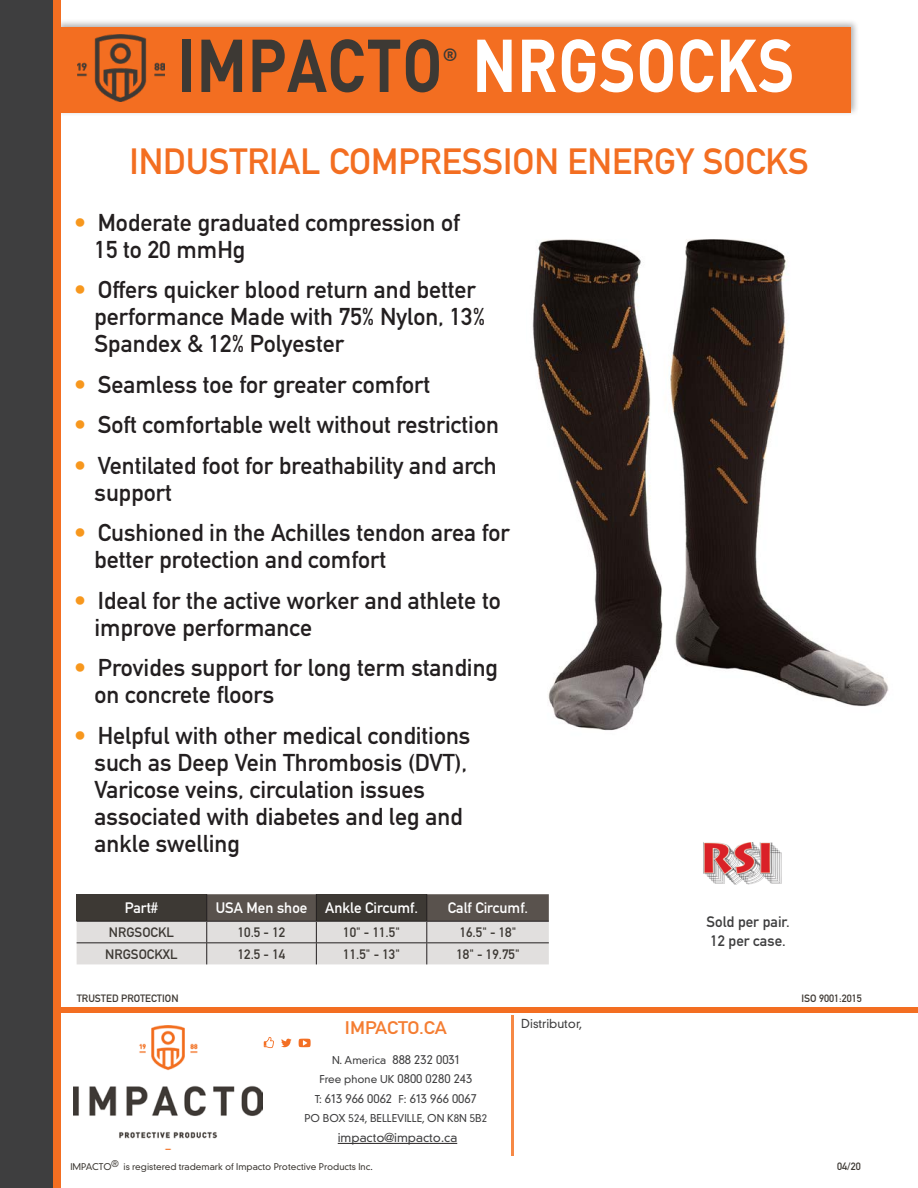
<style>
.page{position:relative;width:918px;height:1188px;background:#fff}
.page>*{position:absolute;margin:0;border:0;box-sizing:border-box;transform-origin:0 0}
.t1{font:700 73.5px "DI Nbek";color:#fff;scale:.86 1}
.t2{font:36px "DIN Mittelschrift Std";color:#f36e21}
.t3{font:24px/27px "DIN Mittelschrift Std";color:#231f20}
.t4{font:18px "DIN Mittelschrift Std";color:#f47d32;scale:1.1 1}
.t5{font:700 17.55px "DI Nbek";color:#3d3934}
.t6{font:15px "DIN Mittelschrift Std";color:#fff}
.t7{font:15px/19.5px "DIN Mittelschrift Std";color:#3e3e3f}
.t8{font:13.5px "DIN Mittelschrift Std";color:#3d3934}
.t9{font:300 12px "DIN Neuzeit Grotesk Std";color:#3e3e3f}
.t10{font:300 10.5px "DIN Neuzeit Grotesk Std";color:#3e3e3f}
.t11{font:10.5px "DIN Mittelschrift Std";color:#3e3934}
.t12{font:10.5px "DIN Mittelschrift Std";color:#3d3934}
.t13{font:300 9px "DIN Neuzeit Grotesk Std";color:#3d3934}
.s1{color:#3d3934}
.s2{color:#f7971d}
.s3{font-size:10.5px}
.s4{font-size:12px}
.s5{color:#231f20}
</style>
<div class="page">
<div style="left:0;top:0;width:59px;height:1188px;background:#3e3e3f"></div>
<div style="left:55px;top:19px;width:804px;height:97px;background:#231f20;opacity:.35"></div>
<div style="left:58px;top:27px;width:793px;height:85px;background:#f36e21"></div>
<div style="left:53px;top:0;width:7px;height:1188px;background:#f36e21"></div>
<img style="left:532px;top:239px;width:357px;height:492px">
<svg style="left:77px;top:894px;width:472px;height:70px;background:#a29e9c"></svg>
<div style="left:705px;top:842px;width:76px;height:43px;background:#231f20;opacity:.5"></div>
<img style="left:703px;top:842px;width:79px;height:42px">
<img style="left:78px;top:35px;width:87px;height:67px">
<hr style="left:338px;top:1143px;width:119px;height:1px;background:#231f20">
<div style="left:60px;top:1007px;width:857px;height:5px;background:#f36e21"></div>
<hr style="left:512px;top:1015px;width:2px;height:140px;background:#f68945">
<img style="left:74px;top:1025px;width:189px;height:124px">
<svg style="left:264px;top:1037px;width:47px;height:11px"></svg>
<h1 class="t1" style="left:177px;top:17px;width:720px"><span class="s1">IMPACTO</span> NRGSOCKS</h1>
<p class="t5" style="left:443px;top:43px;width:16px">®</p>
<h2 class="t2" style="left:129px;top:140px;width:681px">INDUSTRIAL COMPRESSION ENERGY SOCKS</h2>
<p class="t3" style="left:95px;top:209px;width:367px;text-indent:-20px"><span class="s2">•</span> Moderate graduated compression of<br>15 to 20 mmHg</p>
<p class="t3" style="left:95px;top:277px;width:392px;text-indent:-20px"><span class="s2">•</span> Offers quicker blood return and better performance Made with 75% Nylon, 13%<br>Spandex &amp; 12% Polyester</p>
<p class="t3" style="left:74px;top:371px;width:357px"><span class="s2">•</span> Seamless toe for greater comfort</p>
<p class="t3" style="left:74px;top:412px;width:426px"><span class="s2">•</span> Soft comfortable welt without restriction</p>
<p class="t3" style="left:95px;top:452px;width:404px;text-indent:-20px"><span class="s2">•</span> Ventilated foot for breathability and arch support</p>
<p class="t3" style="left:95px;top:519px;width:417px;text-indent:-20px"><span class="s2">•</span> Cushioned in the Achilles tendon area for better protection and comfort</p>
<p class="t3" style="left:95px;top:587px;width:408px;text-indent:-20px"><span class="s2">•</span> Ideal for the active worker and athlete to improve performance</p>
<p class="t3" style="left:95px;top:654px;width:405px;text-indent:-20px"><span class="s2">•</span> Provides support for long term standing on concrete floors</p>
<p class="t3" style="left:95px;top:722px;width:377px;text-indent:-20px"><span class="s2">•</span> Helpful with other medical conditions such as Deep Vein Thrombosis (DVT),<br>Varicose veins, circulation issues associated with diabetes and leg and ankle swelling</p>
<p class="t6" style="left:125px;top:899px;width:35px">Part#</p>
<p class="t6" style="left:216px;top:899px;width:204px">USA Men shoe Ankle Circumf.</p>
<p class="t6" style="left:448px;top:899px;width:82px">Calf Circumf.</p>
<p class="t8" style="left:109px;top:924px;width:67px">NRGSOCKL</p>
<p class="t8" style="left:238px;top:924px;width:49px">10.5 - 12</p>
<p class="t8" style="left:343px;top:924px;width:58px">10" - 11.5"</p>
<p class="t8" style="left:460px;top:924px;width:58px">16.5" - 18"</p>
<p class="t8" style="left:105px;top:946px;width:74px">NRGSOCKXL</p>
<p class="t8" style="left:238px;top:946px;width:49px">12.5 - 14</p>
<p class="t8" style="left:343px;top:946px;width:58px">11.5" - 13"</p>
<p class="t8" style="left:456px;top:946px;width:65px">18" - 19.75"</p>
<p class="t7" style="left:707px;top:912px;width:85px">Sold per pair.<br>12 per case.</p>
<p class="t11" style="left:77px;top:992px;width:103px">TRUSTED PROTECTION</p>
<p class="t11" style="left:801px;top:992px;width:62px">ISO 9001:2015</p>
<p class="t4" style="left:345px;top:1017px;width:94px">IMPACTO.CA</p>
<p class="t9" style="left:332px;top:1052px;width:129px"><span class="s3">N. America</span> 888 232 0031</p>
<p class="t10" style="left:319px;top:1073px;width:154px">Free phone UK <span class="s4">0800 0280 243</span></p>
<p class="t9" style="left:315px;top:1091px;width:164px"><span class="s3">T:</span> 613 966 0062 <span class="s3">F:</span> 613 966 0067</p>
<p class="t10" style="left:305px;top:1112px;width:184px">PO BOX 524, BELLEVILLE, ON K8N 5B2</p>
<p class="t9" style="left:338px;top:1130px;width:121px">impacto@impacto.ca</p>
<p class="t9" style="left:521px;top:1017px;width:63px">Distributor,</p>
<p class="t13" style="left:70px;top:1162px;width:304px">IMPACTO® is registered trademark of Impacto Protective Products Inc<span class="s5">.</span></p>
<p class="t12" style="left:837px;top:1160px;width:25px">04/20</p>
</div>
